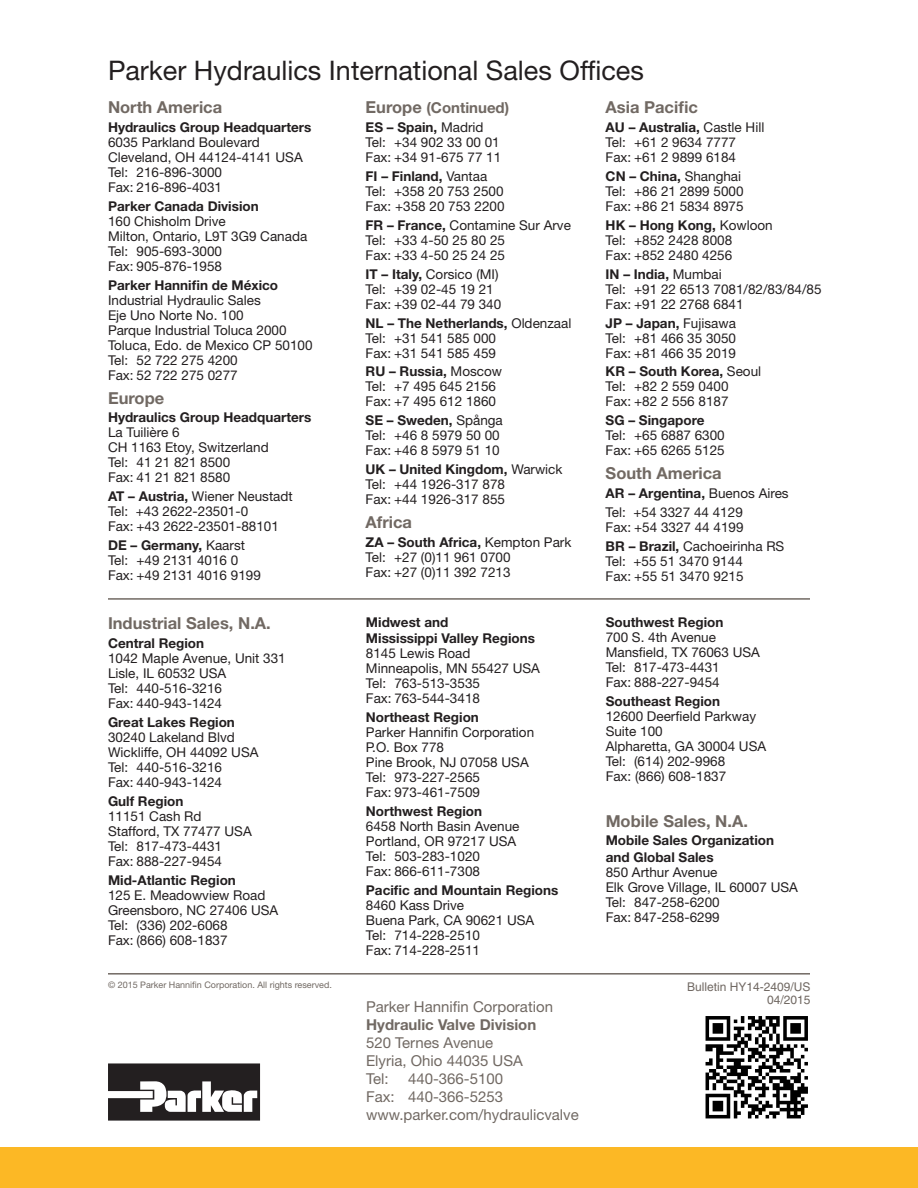
<style>
.page{position:relative;width:918px;height:1188px;background:#fff}
.page>*{position:absolute;margin:0;border:0;box-sizing:border-box;transform-origin:0 0}
.t1{font:27px "Helvetica Neue LT Std";color:#231f20}
.t2{font:700 16.5px "Helvetica Neue LT Std";color:#716963}
.t3{font:15px/18px "Helvetica Neue LT Std";color:#716963}
.t4{font:700 15px "Helvetica Neue LT Std";color:#716963}
.t5{font:13.5px/15px "Helvetica Neue LT Std";color:#231f20}
.t6{font:700 13.5px/16.2px "Helvetica Neue LT Std";color:#231f20}
.t7{font:12px/12.8px "Helvetica";color:#716963;text-align:right}
.t8{font:9px "Helvetica Neue LT Std";color:#716963}
.s1{font-weight:700}
.s2{font-size:16.5px}
</style>
<div class="page">
<hr style="left:108px;top:973px;width:702px;height:2px;background:#716963">
<div style="left:0;top:1148px;width:918px;height:40px;background:#fcb825"></div>
<svg style="left:108px;top:1063px;width:152px;height:58px"></svg>
<hr style="left:108px;top:598px;width:702px;height:2px;background:#716963">
<svg style="left:706px;top:1016px;width:102px;height:102px"></svg>
<h1 class="t1" style="left:108px;top:54px;width:537px">Parker Hydraulics International Sales Offices</h1>
<p class="t2" style="left:108px;top:97px;width:116px">North America</p>
<p class="t6" style="left:108px;top:119px;width:205px">Hydraulics Group Headquarters</p>
<p class="t5" style="left:108px;top:134px;width:196px">6035 Parkland Boulevard<br>Cleveland, OH 44124-4141 USA<br>Tel: 216-896-3000<br>Fax: 216-896-4031</p>
<p class="t6" style="left:108px;top:198px;width:152px">Parker Canada Division</p>
<p class="t5" style="left:108px;top:213px;width:201px">160 Chisholm Drive<br>Milton, Ontario, L9T 3G9 Canada<br>Tel: 905-693-3000<br>Fax: 905-876-1958</p>
<p class="t6" style="left:108px;top:277px;width:172px">Parker Hannifin de México</p>
<p class="t5" style="left:108px;top:292px;width:206px">Industrial Hydraulic Sales<br>Eje Uno Norte No. 100<br>Parque Industrial Toluca 2000<br>Toluca, Edo. de Mexico CP 50100<br>Tel: 52 722 275 4200<br>Fax: 52 722 275 0277</p>
<p class="t2" style="left:108px;top:387px;width:58px">Europe</p>
<p class="t6" style="left:108px;top:409px;width:205px">Hydraulics Group Headquarters</p>
<p class="t5" style="left:108px;top:425px;width:162px">La Tuilière 6<br>CH 1163 Etoy, Switzerland<br>Tel: 41 21 821 8500<br>Fax: 41 21 821 8580</p>
<p class="t5" style="left:108px;top:489px;width:186px"><span class="s1">AT – Austria,</span> Wiener Neustadt<br>Tel: +43 2622-23501-0<br>Fax: +43 2622-23501-88101</p>
<p class="t5" style="left:108px;top:538px;width:154px"><span class="s1">DE – Germany,</span> Kaarst<br>Tel: +49 2131 4016 0<br>Fax: +49 2131 4016 9199</p>
<p class="t2" style="left:606px;top:97px;width:94px">Asia Pacific</p>
<p class="t5" style="left:606px;top:119px;width:160px"><span class="s1">AU – Australia,</span> Castle Hill<br>Tel: +61 2 9634 7777<br>Fax: +61 2 9899 6184</p>
<p class="t5" style="left:606px;top:168px;width:139px"><span class="s1">CN – China,</span> Shanghai<br>Tel: +86 21 2899 5000<br>Fax: +86 21 5834 8975</p>
<p class="t5" style="left:606px;top:217px;width:169px"><span class="s1">HK – Hong Kong,</span> Kowloon<br>Tel: +852 2428 8008<br>Fax: +852 2480 4256</p>
<p class="t5" style="left:606px;top:266px;width:217px"><span class="s1">IN – India,</span> Mumbai<br>Tel: +91 22 6513 7081/82/83/84/85<br>Fax: +91 22 2768 6841</p>
<p class="t5" style="left:606px;top:315px;width:132px;text-align:justify"><span class="s1">JP – Japan,</span> Fujisawa Tel: +81 466 35 3050<br>Fax: +81 466 35 2019</p>
<p class="t5" style="left:606px;top:364px;width:157px"><span class="s1">KR – South Korea,</span> Seoul<br>Tel: +82 2 559 0400<br>Fax: +82 2 556 8187</p>
<p class="t6" style="left:606px;top:412px;width:100px">SG – Singapore</p>
<p class="t5" style="left:606px;top:428px;width:121px">Tel: +65 6887 6300<br>Fax: +65 6265 5125</p>
<p class="t2" style="left:606px;top:463px;width:118px">South America</p>
<p class="t5" style="left:606px;top:484px;width:185px;line-height:18.9px"><span class="s1">AR – Argentina,</span> Buenos Aires<br>Tel: +54 3327 44 4129</p>
<p class="t5" style="left:606px;top:518px;width:180px;line-height:18.9px">Fax: +54 3327 44 4199<br><span class="s1">BR – Brazil,</span> Cachoeirinha RS</p>
<p class="t5" style="left:606px;top:553px;width:139px">Tel: +55 51 3470 9144<br>Fax: +55 51 3470 9215</p>
<p class="t4" style="left:366px;top:98px;width:145px"><span class="s2">Europe</span> (Continued)</p>
<p class="t5" style="left:366px;top:119px;width:137px"><span class="s1">ES – Spain,</span> Madrid<br>Tel: +34 902 33 00 01<br>Fax: +34 91-675 77 11</p>
<p class="t5" style="left:366px;top:168px;width:140px"><span class="s1">FI – Finland,</span> Vantaa<br>Tel: +358 20 753 2500<br>Fax: +358 20 753 2200</p>
<p class="t5" style="left:366px;top:217px;width:207px"><span class="s1">FR – France,</span> Contamine Sur Arve<br>Tel: +33 4-50 25 80 25<br>Fax: +33 4-50 25 24 25</p>
<p class="t5" style="left:366px;top:266px;width:137px"><span class="s1">IT – Italy,</span> Corsico (MI)<br>Tel: +39 02-45 19 21<br>Fax: +39 02-44 79 340</p>
<p class="t5" style="left:366px;top:315px;width:207px"><span class="s1">NL – The Netherlands,</span> Oldenzaal<br>Tel: +31 541 585 000<br>Fax: +31 541 585 459</p>
<p class="t5" style="left:366px;top:364px;width:138px"><span class="s1">RU – Russia,</span> Moscow<br>Tel: +7 495 645 2156<br>Fax: +7 495 612 1860</p>
<p class="t5" style="left:366px;top:413px;width:139px"><span class="s1">SE – Sweden,</span> Spånga<br>Tel: +46 8 5979 50 00<br>Fax: +46 8 5979 51 10</p>
<p class="t5" style="left:366px;top:462px;width:198px"><span class="s1">UK – United Kingdom,</span> Warwick<br>Tel: +44 1926-317 878<br>Fax: +44 1926-317 855</p>
<p class="t2" style="left:366px;top:512px;width:48px">Africa</p>
<p class="t5" style="left:366px;top:534px;width:207px"><span class="s1">ZA – South Africa,</span> Kempton Park<br>Tel: +27 (0)11 961 0700<br>Fax: +27 (0)11 392 7213</p>
<p class="t2" style="left:108px;top:613px;width:164px">Industrial Sales, N.A.</p>
<p class="t6" style="left:108px;top:635px;width:98px">Central Region</p>
<p class="t5" style="left:108px;top:651px;width:179px">1042 Maple Avenue, Unit 331<br>Lisle, IL 60532 USA<br>Tel: 440-516-3216<br>Fax: 440-943-1424</p>
<p class="t6" style="left:108px;top:714px;width:128px">Great Lakes Region</p>
<p class="t5" style="left:108px;top:730px;width:152px">30240 Lakeland Blvd<br>Wickliffe, OH 44092 USA<br>Tel: 440-516-3216<br>Fax: 440-943-1424</p>
<p class="t6" style="left:108px;top:793px;width:77px">Gulf Region</p>
<p class="t5" style="left:108px;top:809px;width:145px">11151 Cash Rd<br>Stafford, TX 77477 USA<br>Tel: 817-473-4431<br>Fax: 888-227-9454</p>
<p class="t6" style="left:108px;top:872px;width:129px">Mid-Atlantic Region</p>
<p class="t5" style="left:108px;top:887px;width:172px">125 E. Meadowview Road<br>Greensboro, NC 27406 USA<br>Tel: (336) 202-6068<br>Fax: (866) 608-1837</p>
<p class="t8" style="left:108px;top:979px;width:225px">© 2015 Parker Hannifin Corporation. All rights reserved.</p>
<p class="t6" style="left:366px;top:614px;width:171px">Midwest and<br>Mississippi Valley Regions</p>
<p class="t5" style="left:366px;top:646px;width:176px">8145 Lewis Road<br>Minneapolis, MN 55427 USA<br>Tel: 763-513-3535<br>Fax: 763-544-3418</p>
<p class="t6" style="left:366px;top:709px;width:114px">Northeast Region</p>
<p class="t5" style="left:366px;top:725px;width:170px">Parker Hannifin Corporation<br>P.O. Box 778<br>Pine Brook, NJ 07058 USA<br>Tel: 973-227-2565<br>Fax: 973-461-7509</p>
<p class="t6" style="left:366px;top:803px;width:118px">Northwest Region</p>
<p class="t5" style="left:366px;top:819px;width:155px">6458 North Basin Avenue<br>Portland, OR 97217 USA<br>Tel: 503-283-1020<br>Fax: 866-611-7308</p>
<p class="t6" style="left:366px;top:882px;width:194px">Pacific and Mountain Regions</p>
<p class="t5" style="left:366px;top:898px;width:170px">8460 Kass Drive<br>Buena Park, CA 90621 USA<br>Tel: 714-228-2510<br>Fax: 714-228-2511</p>
<p class="t3" style="left:366px;top:998px;width:188px">Parker Hannifin Corporation</p>
<p class="t4" style="left:366px;top:1016px;width:172px">Hydraulic Valve Division</p>
<p class="t3" style="left:366px;top:1034px;width:158px">520 Ternes Avenue<br>Elyria, Ohio 44035 USA<br>Tel:</p>
<p class="t3" style="left:366px;top:1070px;width:214px;text-indent:42px">440-366-5100<br>Fax: 440-366-5253 www.parker.com/hydraulicvalve</p>
<p class="t6" style="left:606px;top:614px;width:119px">Southwest Region</p>
<p class="t5" style="left:606px;top:630px;width:156px">700 S. 4th Avenue<br>Mansfield, TX 76063 USA<br>Tel: 817-473-4431<br>Fax: 888-227-9454</p>
<p class="t6" style="left:606px;top:693px;width:116px">Southeast Region</p>
<p class="t5" style="left:606px;top:709px;width:162px">12600 Deerfield Parkway<br>Suite 100<br>Alpharetta, GA 30004 USA<br>Tel: (614) 202-9968<br>Fax: (866) 608-1837</p>
<p class="t2" style="left:606px;top:810px;width:144px">Mobile Sales, N.A.</p>
<p class="t6" style="left:606px;top:832px;width:170px">Mobile Sales Organization and Global Sales</p>
<p class="t5" style="left:606px;top:864px;width:194px">850 Arthur Avenue<br>Elk Grove Village, IL 60007 USA<br>Tel: 847-258-6200<br>Fax: 847-258-6299</p>
<p class="t7" style="left:687px;top:980px;width:125px">Bulletin HY14-2409/US<br>04/2015</p>
</div>
